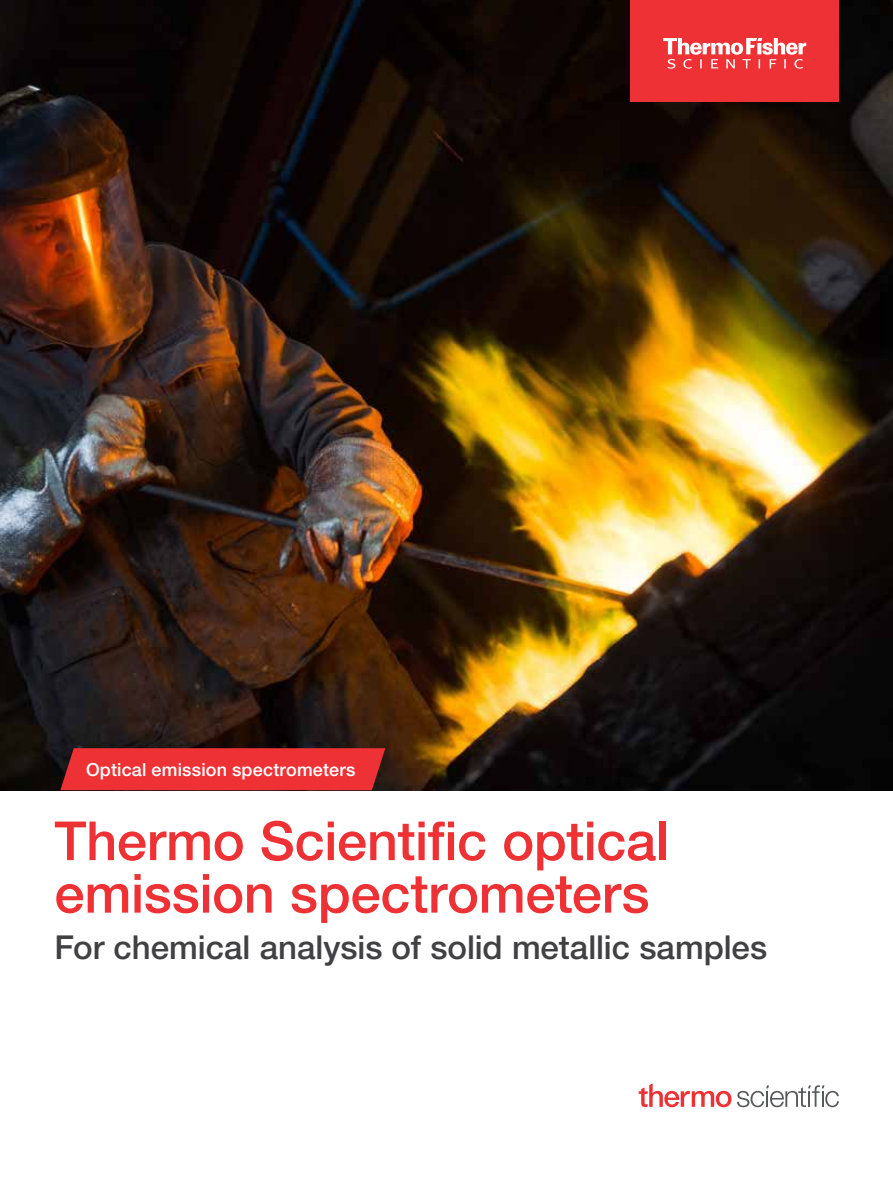
<style>
.page{position:relative;width:893px;height:1191px;background:#fff}
.page>*{position:absolute;margin:0;border:0;box-sizing:border-box;transform-origin:0 0}
.t1{font:500 54px/52.5px "Helvetica Neue LTW1 G";letter-spacing:-.005em;color:#ee3134}
.t2{font:500 33px "Helvetica Neue LTW1 G";color:#414042}
.t3{font:500 18px "Helvetica Neue LTW1 G";letter-spacing:.01em;color:#fff}
</style>
<div class="page">
<img style="left:0;top:0;width:893px;height:790px">
<div style="left:60px;top:748px;width:325px;height:42px;background:#ee3134"></div>
<div style="left:630px;top:0;width:209px;height:101px;background:#ee3134"></div>
<svg style="left:663px;top:38px;width:143px;height:31px"></svg>
<svg style="left:737px;top:1085px;width:102px;height:22px"></svg>
<svg style="left:639px;top:1083px;width:92px;height:24px"></svg>
<p class="t3" style="left:86px;top:758px;width:271px">Optical emission spectrometers</p>
<p class="t1" style="left:54px;top:814px;width:616px">Thermo Scientific optical emission spectrometers</p>
<p class="t2" style="left:54px;top:927px;width:714px">For chemical analysis of solid metallic samples</p>
</div>
